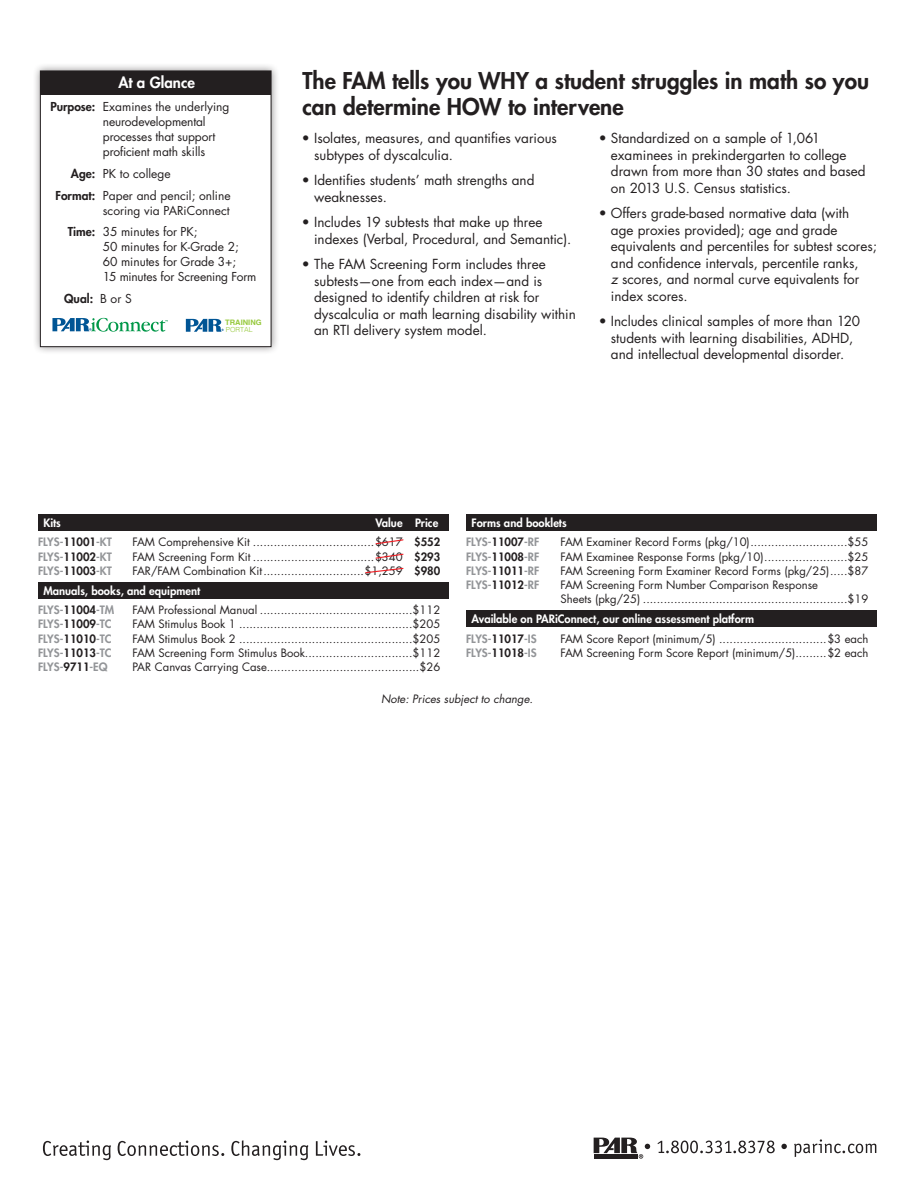
<style>
.page{position:relative;width:919px;height:1189px;background:#fff}
.page>*{position:absolute;margin:0;border:0;box-sizing:border-box;transform-origin:0 0}
.t1{font:800 22.5px/25.5px "Futura Std";color:#231f20}
.Purpose_Box_book_cop{font:800 15px "Futura Std";color:#fff}
.t2{font:13.5px/16.5px "Futura Std";color:#231f20}
.Purpose_Box_book_cop-2{font:12px/15px "Futura Std";letter-spacing:-.005em;color:#231f20}
.Qualification_Level{font:800 12px "Futura Std";color:#231f20}
.Item_Description{font:11.25px/14.2px "Futura Std";color:#231f20}
.KIT__SAVE__YOUR_PRIC{font:11.25px "Futura Std";color:#231f20}
.Item_Description-2{font:800 11.25px "Futura Std";color:#939598}
.Item_Description-3{font:800 11.25px "Futura Std";color:#fff}
.KIT__SAVE__YOUR_PRIC-2{font:800 11.25px "Futura Std";color:#939598}
.Item__No_Columns{font:italic 11.25px "Futura Std";color:#231f20}
.t3{font:700 7.5px "Helvetica";color:#96c93c}
.t4{font:300 7.05px "Helvetica";color:#96c93c}
.s1{font-weight:800}
.s2{font-weight:400}
.s3{font-style:italic}
.s4{color:#231f20}
</style>
<div class="page">
<svg style="left:43px;top:1140px;width:68px;height:20px"></svg>
<svg style="left:118px;top:1140px;width:106px;height:15px"></svg>
<svg style="left:231px;top:1140px;width:77px;height:20px"></svg>
<svg style="left:316px;top:1140px;width:44px;height:15px"></svg>
<svg style="left:657px;top:1140px;width:117px;height:13px"></svg>
<svg style="left:781px;top:1143px;width:5px;height:5px"></svg>
<svg style="left:794px;top:1139px;width:82px;height:17px"></svg>
<svg style="left:593px;top:1137px;width:57px;height:21px"></svg>
<div style="left:32px;top:62px;width:247px;height:293px;background:#231f20;opacity:.5"></div>
<svg style="left:40px;top:70px;width:232px;height:277px"></svg>
<div style="left:40px;top:71px;width:231px;height:24px;background:#231f20"></div>
<svg style="left:186px;top:319px;width:38px;height:13px"></svg>
<div style="left:38px;top:514px;width:410px;height:17px;background:#231f20"></div>
<div style="left:466px;top:514px;width:410px;height:17px;background:#231f20"></div>
<div style="left:466px;top:610px;width:410px;height:16px;background:#231f20"></div>
<div style="left:38px;top:582px;width:410px;height:16px;background:#231f20"></div>
<svg style="left:365px;top:567px;width:39px;height:7px"></svg>
<svg style="left:375px;top:553px;width:29px;height:6px"></svg>
<svg style="left:375px;top:539px;width:29px;height:6px"></svg>
<svg style="left:52px;top:318px;width:116px;height:13px"></svg>
<p class="Purpose_Box_book_cop" style="left:118px;top:73px;width:78px">At a Glance</p>
<p class="Purpose_Box_book_cop-2" style="left:103px;top:99px;width:128px;text-indent:-52px"><span class="s1">Purpose:</span> Examines the underlying neurodevelopmental processes that support proficient math skills</p>
<p class="Purpose_Box_book_cop-2" style="left:71px;top:166px;width:101px"><span class="s1">Age:</span> PK to college</p>
<p class="Purpose_Box_book_cop-2" style="left:55px;top:188px;width:176px;text-align:right"><span class="s1">Format:</span> Paper and pencil; online scoring via PARiConnect</p>
<p class="Purpose_Box_book_cop-2" style="left:103px;top:224px;width:155px;text-indent:-35px"><span class="s1">Time:</span> 35 minutes for PK;<br>50 minutes for K-Grade 2;<br>60 minutes for Grade 3+;<br>15 minutes for Screening Form</p>
<p class="Qualification_Level" style="left:64px;top:291px;width:69px">Qual: <span class="s2">B or S</span></p>
<p class="t3" style="left:225px;top:316px;width:38px">TRAINING</p>
<p class="t4" style="left:226px;top:323px;width:28px">PORTAL</p>
<p class="t1" style="left:302px;top:68px;width:568px">The FAM tells you WHY a student struggles in math so you can determine HOW to intervene</p>
<p class="t2" style="left:314px;top:130px;width:244px;text-indent:-12px">• Isolates, measures, and quantifies various subtypes of dyscalculia.</p>
<p class="t2" style="left:314px;top:172px;width:222px;text-indent:-12px">• Identifies students’ math strengths and weaknesses.</p>
<p class="t2" style="left:314px;top:214px;width:259px;text-indent:-12px">• Includes 19 subtests that make up three indexes (Verbal, Procedural, and Semantic).</p>
<p class="t2" style="left:314px;top:256px;width:263px;text-indent:-12px">• The FAM Screening Form includes three subtests—one from each index—and is designed to identify children at risk for dyscalculia or math learning disability within an RTI delivery system model.</p>
<p class="t2" style="left:610px;top:130px;width:256px;text-indent:-12px">• Standardized on a sample of 1,061 examinees in prekindergarten to college drawn from more than 30 states and based on 2013 U.S. Census statistics.</p>
<p class="t2" style="left:610px;top:205px;width:267px;text-indent:-12px">• Offers grade-based normative data (with<br>age proxies provided); age and grade equivalents and percentiles for subtest scores; and confidence intervals, percentile ranks,<br><span class="s3">z</span> scores, and normal curve equivalents for index scores.</p>
<p class="t2" style="left:598px;top:313px;width:263px;text-align:center">• Includes clinical samples of more than 120 students with learning disabilities, ADHD, and intellectual developmental disorder.</p>
<p class="Item_Description-3" style="left:375px;top:515px;width:64px">Value Price</p>
<p class="Item_Description-3" style="left:43px;top:515px;width:19px">Kits</p>
<p class="KIT__SAVE__YOUR_PRIC-2" style="left:38px;top:535px;width:75px">FLYS-<span class="s4">11001</span>-KT</p>
<p class="KIT__SAVE__YOUR_PRIC" style="left:132px;top:535px;width:309px">FAM Comprehensive Kit ...................................$617 <span class="s1">$552</span></p>
<p class="KIT__SAVE__YOUR_PRIC-2" style="left:38px;top:549px;width:75px">FLYS-<span class="s4">11002</span>-KT</p>
<p class="KIT__SAVE__YOUR_PRIC" style="left:132px;top:549px;width:309px">FAM Screening Form Kit ...................................$340 <span class="s1">$293</span></p>
<p class="KIT__SAVE__YOUR_PRIC-2" style="left:38px;top:563px;width:75px">FLYS-<span class="s4">11003</span>-KT</p>
<p class="KIT__SAVE__YOUR_PRIC" style="left:132px;top:563px;width:309px">FAR/FAM Combination Kit.............................$1,259 <span class="s1">$980</span></p>
<p class="Item_Description-3" style="left:43px;top:583px;width:158px">Manuals, books, and equipment</p>
<p class="Item_Description-2" style="left:38px;top:603px;width:78px">FLYS-<span class="s4">11004</span>-TM</p>
<p class="Item_Description" style="left:132px;top:603px;width:309px">FAM Professional Manual ............................................$112</p>
<p class="Item_Description-2" style="left:38px;top:617px;width:75px">FLYS-<span class="s4">11009</span>-TC</p>
<p class="Item_Description" style="left:132px;top:617px;width:309px">FAM Stimulus Book 1 ..................................................$205</p>
<p class="Item_Description-2" style="left:38px;top:631px;width:75px">FLYS-<span class="s4">11010</span>-TC</p>
<p class="Item_Description" style="left:132px;top:631px;width:309px">FAM Stimulus Book 2 ..................................................$205</p>
<p class="Item_Description-2" style="left:38px;top:645px;width:75px">FLYS-<span class="s4">11013</span>-TC</p>
<p class="Item_Description" style="left:132px;top:645px;width:309px">FAM Screening Form Stimulus Book...............................$112</p>
<p class="Item_Description-2" style="left:38px;top:660px;width:71px">FLYS-<span class="s4">9711</span>-EQ</p>
<p class="Item_Description" style="left:132px;top:660px;width:309px">PAR Canvas Carrying Case............................................$26</p>
<p class="Item_Description-3" style="left:471px;top:515px;width:97px">Forms and booklets</p>
<p class="Item_Description-2" style="left:466px;top:535px;width:75px">FLYS-<span class="s4">11007</span>-RF</p>
<p class="Item_Description" style="left:560px;top:535px;width:309px">FAM Examiner Record Forms (pkg/10)............................$55</p>
<p class="Item_Description-2" style="left:466px;top:549px;width:75px">FLYS-<span class="s4">11008</span>-RF</p>
<p class="Item_Description" style="left:560px;top:549px;width:309px">FAM Examinee Response Forms (pkg/10)........................$25</p>
<p class="Item_Description-2" style="left:466px;top:563px;width:75px">FLYS-<span class="s4">11011</span>-RF</p>
<p class="Item_Description" style="left:560px;top:563px;width:309px">FAM Screening Form Examiner Record Forms (pkg/25).....$87</p>
<p class="Item_Description-2" style="left:466px;top:578px;width:75px">FLYS-<span class="s4">11012</span>-RF</p>
<p class="Item_Description" style="left:560px;top:578px;width:309px">FAM Screening Form Number Comparison Response<br>Sheets (pkg/25) ...........................................................$19</p>
<p class="Item_Description-3" style="left:471px;top:611px;width:284px">Available on PARiConnect, our online assessment platform</p>
<p class="KIT__SAVE__YOUR_PRIC-2" style="left:466px;top:631px;width:72px">FLYS-<span class="s4">11017</span>-IS</p>
<p class="KIT__SAVE__YOUR_PRIC" style="left:560px;top:631px;width:309px">FAM Score Report (minimum/5) ...............................$3 each</p>
<p class="KIT__SAVE__YOUR_PRIC-2" style="left:466px;top:645px;width:72px">FLYS-<span class="s4">11018</span>-IS</p>
<p class="KIT__SAVE__YOUR_PRIC" style="left:560px;top:645px;width:309px">FAM Screening Form Score Report (minimum/5).........$2 each</p>
<p class="Item__No_Columns" style="left:381px;top:691px;width:153px">Note: Prices subject to change.</p>
</div>
